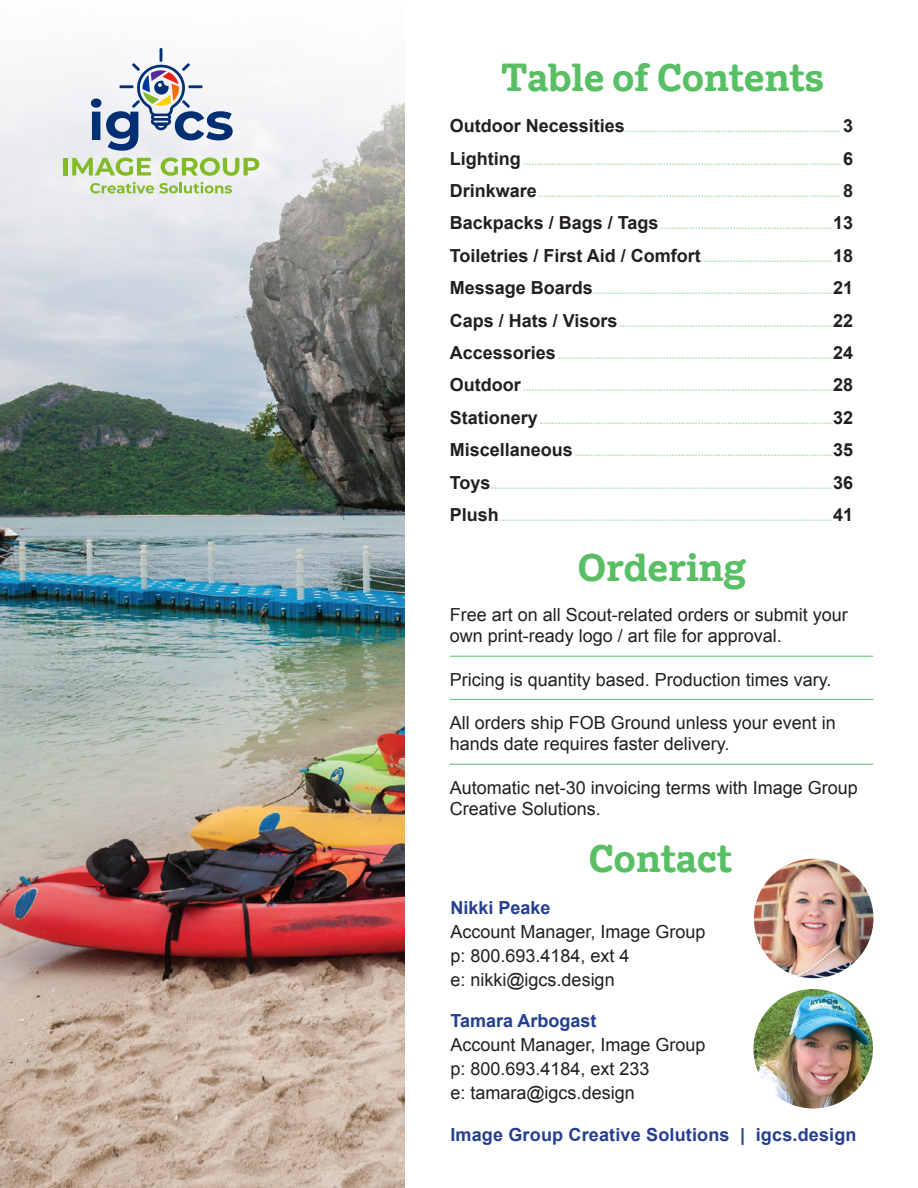
<style>
.page{position:relative;width:918px;height:1188px;background:#fff}
.page>*{position:absolute;margin:0;border:0;box-sizing:border-box;transform-origin:0 0}
.t1{font:700 39px "Amplify";letter-spacing:-.01em;color:#58bf65}
.description{font:18px/24px "Arial";color:#231f20}
.description-2{font:700 18px "Arial";letter-spacing:.01em;color:#253f8e}
.description-3{font:700 10.5px "Arial";color:#acdfb2}
.s1{font-size:18px;color:#231f20}
.s2{font-weight:700;color:#253f8e}
</style>
<div class="page">
<img style="left:0;top:418px;width:405px;height:770px">
<svg style="left:0;top:72px;width:405px;height:346px;background:#bbc0c2"></svg>
<hr style="left:450px;top:656px;width:423px;height:1px;background:#58bf65">
<hr style="left:450px;top:699px;width:423px;height:1px;background:#58bf65">
<hr style="left:450px;top:764px;width:423px;height:1px;background:#58bf65">
<hr style="left:64px;top:158px;width:4px;height:17px;background:#82bb27">
<svg style="left:72px;top:157px;width:79px;height:19px;background:#bad591"></svg>
<svg style="left:161px;top:157px;width:98px;height:19px"></svg>
<svg style="left:91px;top:48px;width:142px;height:103px"></svg>
<svg style="left:90px;top:182px;width:142px;height:12px;background:#c4daa5"></svg>
<img style="left:753px;top:989px;width:120px;height:119px;border-radius:60px">
<img style="left:754px;top:859px;width:119px;height:119px;border-radius:60px">
<p class="t1" style="left:501px;top:52px;width:325px">Table of Contents</p>
<p class="description-3" style="left:450px;top:122px;width:405px"><span class="s1">Outdoor Necessities</span>.......................................................................... <span class="s1">3</span></p>
<p class="description-3" style="left:450px;top:154px;width:405px"><span class="s1">Lighting</span> ............................................................................................................. <span class="s1">6</span></p>
<p class="description-3" style="left:450px;top:186px;width:405px"><span class="s1">Drinkware</span>........................................................................................................ <span class="s1">8</span></p>
<p class="description-3" style="left:450px;top:219px;width:405px"><span class="s1">Backpacks / Bags / Tags</span>...........................................................<span class="s1">13</span></p>
<p class="description-3" style="left:450px;top:251px;width:405px"><span class="s1">Toiletries / First Aid / Comfort</span>.............................................<span class="s1">18</span></p>
<p class="description-3" style="left:450px;top:284px;width:405px"><span class="s1">Message Boards</span>..................................................................................<span class="s1">21</span></p>
<p class="description-3" style="left:450px;top:316px;width:405px"><span class="s1">Caps / Hats / Visors</span>.........................................................................<span class="s1">22</span></p>
<p class="description-3" style="left:450px;top:348px;width:405px"><span class="s1">Accessories</span> ..............................................................................................<span class="s1">24</span></p>
<p class="description-3" style="left:450px;top:381px;width:405px"><span class="s1">Outdoor</span> ..........................................................................................................<span class="s1">28</span></p>
<p class="description-3" style="left:450px;top:413px;width:405px"><span class="s1">Stationery</span> ....................................................................................................<span class="s1">32</span></p>
<p class="description-3" style="left:450px;top:446px;width:405px"><span class="s1">Miscellaneous</span> ........................................................................................<span class="s1">35</span></p>
<p class="description-3" style="left:450px;top:478px;width:405px"><span class="s1">Toys</span>.....................................................................................................................<span class="s1">36</span></p>
<p class="description-3" style="left:450px;top:510px;width:405px"><span class="s1">Plush</span>..................................................................................................................<span class="s1">41</span></p>
<p class="t1" style="left:578px;top:542px;width:170px">Ordering</p>
<p class="description" style="left:450px;top:604px;width:400px;line-height:21.6px">Free art on all Scout-related orders or submit your own print-ready logo / art file for approval.</p>
<p class="description" style="left:450px;top:667px;width:383px">Pricing is quantity based. Production times vary.</p>
<p class="description" style="left:450px;top:712px;width:388px;line-height:21.6px">All orders ship FOB Ground unless your event in hands date requires faster delivery.</p>
<p class="description" style="left:450px;top:777px;width:410px;line-height:21.6px">Automatic net-30 invoicing terms with Image Group<br>Creative Solutions.</p>
<p class="t1" style="left:589px;top:833px;width:145px">Contact</p>
<p class="description" style="left:450px;top:895px;width:257px"><span class="s2">Nikki Peake<br></span>Account Manager, Image Group p: 800.693.4184, ext 4<br>e: nikki@igcs.design</p>
<p class="description" style="left:450px;top:1009px;width:257px"><span class="s2">Tamara Arbogast<br></span>Account Manager, Image Group p: 800.693.4184, ext 233<br>e: tamara@igcs.design</p>
<p class="description-2" style="left:450px;top:1123px;width:408px">Image Group Creative Solutions | igcs.design</p>
</div>
